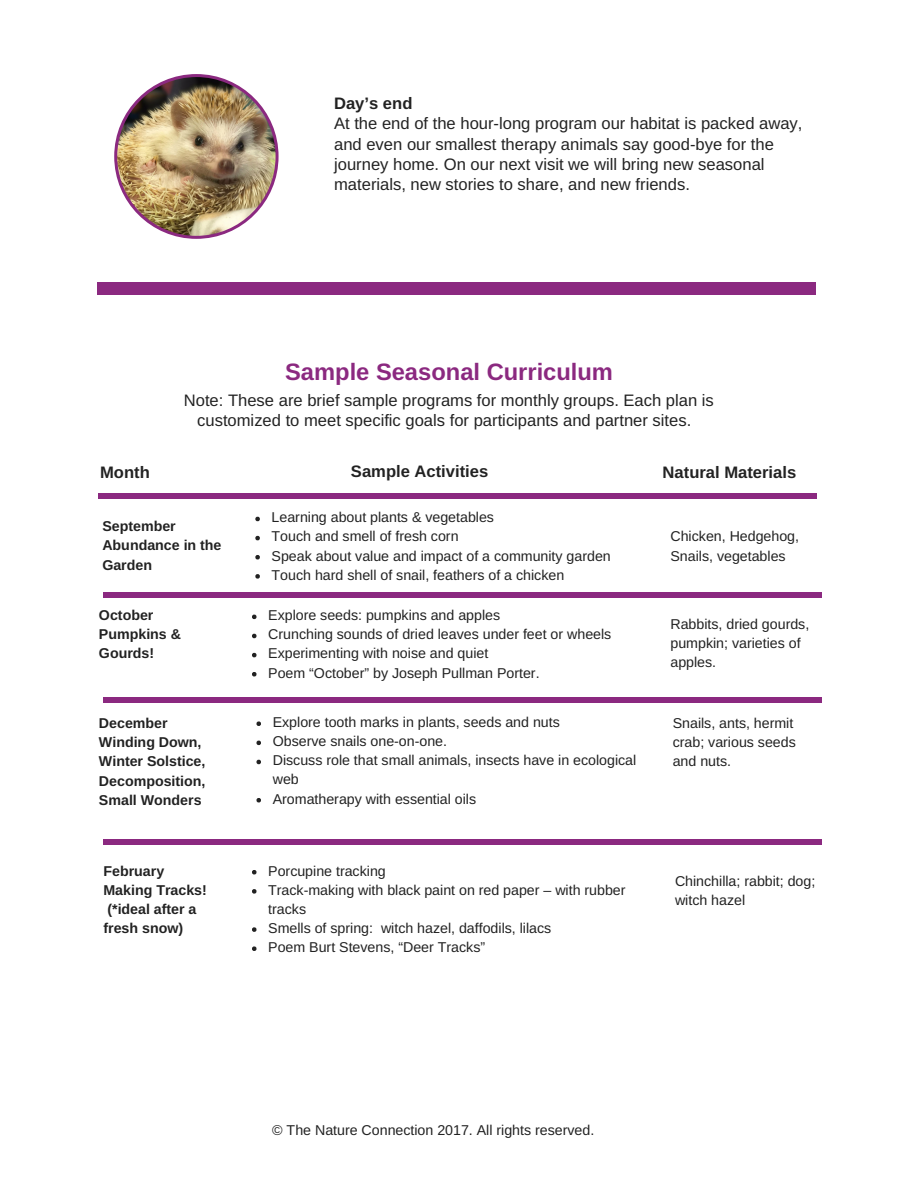
<style>
.page{position:relative;width:918px;height:1188px;background:#fff}
.page>*{position:absolute;margin:0;border:0;box-sizing:border-box;transform-origin:0 0}
.t1{font:700 23.7px "Arimo";color:#8b2980}
.t2{font:16.65px/20.2px "Arimo";color:#222}
.t3{font:700 16.65px "Arimo";color:#222}
.t4{font:14.25px/19.2px "Arimo";color:#222}
.t5{font:700 14.25px/19.2px "Arimo";color:#222}
</style>
<div class="page">
<img style="left:114px;top:74px;width:165px;height:165px">
<div style="left:97px;top:282px;width:719px;height:13px;background:#8b2980"></div>
<svg style="left:255px;top:517px;width:5px;height:4px"></svg>
<svg style="left:255px;top:536px;width:5px;height:4px"></svg>
<svg style="left:255px;top:555px;width:5px;height:4px"></svg>
<svg style="left:255px;top:574px;width:5px;height:5px"></svg>
<svg style="left:252px;top:615px;width:4px;height:4px"></svg>
<svg style="left:252px;top:634px;width:4px;height:4px"></svg>
<svg style="left:252px;top:653px;width:4px;height:4px"></svg>
<svg style="left:252px;top:672px;width:4px;height:4px"></svg>
<svg style="left:256px;top:721px;width:5px;height:5px"></svg>
<svg style="left:256px;top:741px;width:5px;height:4px"></svg>
<svg style="left:256px;top:760px;width:5px;height:4px"></svg>
<svg style="left:256px;top:798px;width:5px;height:4px"></svg>
<svg style="left:252px;top:870px;width:4px;height:4px"></svg>
<svg style="left:252px;top:889px;width:4px;height:5px"></svg>
<svg style="left:252px;top:927px;width:4px;height:5px"></svg>
<svg style="left:252px;top:946px;width:4px;height:5px"></svg>
<div style="left:103px;top:698px;width:719px;height:5px;background:#8b2980"></div>
<div style="left:99px;top:493px;width:718px;height:5px;background:#8b2980"></div>
<div style="left:103px;top:839px;width:719px;height:6px;background:#8b2980"></div>
<div style="left:103px;top:592px;width:719px;height:5px;background:#8b2980"></div>
<p class="t3" style="left:334px;top:94px;width:80px">Day’s end</p>
<p class="t2" style="left:334px;top:114px;width:470px">At the end of the hour-long program our habitat is packed away, and even our smallest therapy animals say good-bye for the journey home. On our next visit we will bring new seasonal materials, new stories to share, and new friends.</p>
<h1 class="t1" style="left:285px;top:359px;width:329px">Sample Seasonal Curriculum</h1>
<p class="t2" style="left:184px;top:390px;width:532px;text-align:center">Note: These are brief sample programs for monthly groups. Each plan is customized to meet specific goals for participants and partner sites.</p>
<p class="t3" style="left:100px;top:463px;width:51px">Month</p>
<p class="t3" style="left:351px;top:462px;width:139px">Sample Activities</p>
<p class="t3" style="left:663px;top:463px;width:135px">Natural Materials</p>
<p class="t5" style="left:102px;top:517px;width:121px">September<br>Abundance in the<br>Garden</p>
<p class="t5" style="left:99px;top:606px;width:84px">October<br>Pumpkins &amp;<br>Gourds!</p>
<p class="t5" style="left:99px;top:714px;width:108px">December<br>Winding Down,<br>Winter Solstice,<br>Decomposition,<br>Small Wonders</p>
<p class="t5" style="left:103px;top:861px;width:105px">February<br>Making Tracks! (*ideal after a fresh snow)</p>
<p class="t4" style="left:272px;top:508px;width:341px">Learning about plants &amp; vegetables<br>Touch and smell of fresh corn<br>Speak about value and impact of a community garden Touch hard shell of snail, feathers of a chicken</p>
<p class="t4" style="left:268px;top:606px;width:345px">Explore seeds: pumpkins and apples<br>Crunching sounds of dried leaves under feet or wheels Experimenting with noise and quiet<br>Poem “October” by Joseph Pullman Porter.</p>
<p class="t4" style="left:273px;top:713px;width:365px">Explore tooth marks in plants, seeds and nuts<br>Observe snails one-on-one.<br>Discuss role that small animals, insects have in ecological web<br>Aromatherapy with essential oils</p>
<p class="t4" style="left:268px;top:861px;width:359px">Porcupine tracking<br>Track-making with black paint on red paper – with rubber tracks<br>Smells of spring: witch hazel, daffodils, lilacs<br>Poem Burt Stevens, “Deer Tracks”</p>
<p class="t4" style="left:670px;top:527px;width:130px">Chicken, Hedgehog,<br>Snails, vegetables</p>
<p class="t4" style="left:670px;top:615px;width:140px">Rabbits, dried gourds, pumpkin; varieties of apples.</p>
<p class="t4" style="left:673px;top:714px;width:125px">Snails, ants, hermit crab; various seeds and nuts.</p>
<p class="t4" style="left:675px;top:871px;width:142px">Chinchilla; rabbit; dog; witch hazel</p>
<p class="t4" style="left:272px;top:1121px;width:324px">© The Nature Connection 2017. All rights reserved.</p>
</div>
